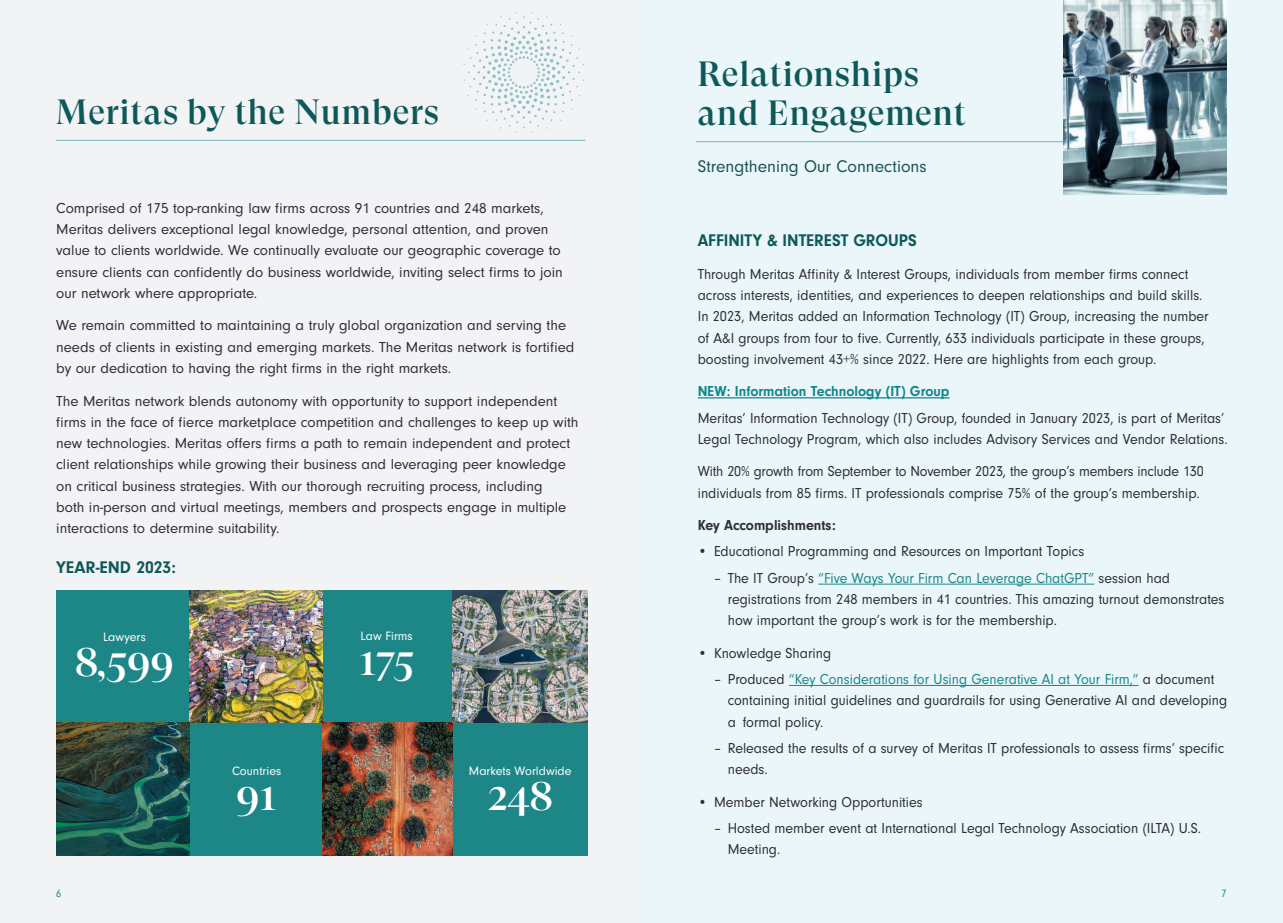
<style>
.page{position:relative;width:1283px;height:923px;background:#fff}
.page>*{position:absolute;margin:0;border:0;box-sizing:border-box;transform-origin:0 0}
.t1{font:500 41.38px "GT Super Display";color:#fff}
.Document_Headline{font:500 35px/38.8px "GT Super Display";letter-spacing:.02em;color:#0e5958}
.t2{font:17.5px "Neuzeit Gro";color:#185353}
.t3{font:700 17.5px "Neuzeit Gro";color:#0e5958;scale:.95 1}
.t4{font:700 17.5px "Neuzeit Gro";color:#0e5958}
.t5{font:15px/21.2px "Neuzeit Gro";color:#2f2f31;scale:.95 1}
.t6{font:15px/21.2px "Neuzeit Gro";color:#2f2f31}
.t7{font:15px/21.2px "Neuzeit Gro";color:#2f2f31;scale:.94 1}
.t8{font:700 15px "Neuzeit Gro";color:#12868b;scale:.95 1}
.t9{font:700 15px "Neuzeit Gro";color:#2f2f31;scale:.95 1}
.t10{font:12.62px "Neuzeit Gro";color:#fff}
.Document_Caption{font:11.25px "Neuzeit Gro";color:#12868b;scale:.9 1}
.s1{color:#1c8889}
</style>
<div class="page">
<div style="left:0;top:0;width:641px;height:922px;background:#f2f3f4"></div>
<div style="left:641px;top:0;width:641px;height:922px;background:#eaf6fa"></div>
<hr style="left:56px;top:140px;width:529px;height:1px;background:#8abfc6">
<div style="left:56px;top:590px;width:531px;height:265px;background:#1d8787"></div>
<img style="left:190px;top:590px;width:133px;height:132px">
<img style="left:56px;top:722px;width:134px;height:133px">
<img style="left:323px;top:722px;width:129px;height:133px">
<img style="left:452px;top:590px;width:135px;height:132px">
<svg style="left:463px;top:12px;width:121px;height:121px"></svg>
<hr style="left:696px;top:141px;width:530px;height:1px;background:#8abfc6">
<hr style="left:698px;top:397px;width:251px;height:1px;background:#12868b">
<hr style="left:818px;top:583px;width:276px;height:1px;background:#1c8889">
<hr style="left:789px;top:685px;width:349px;height:1px;background:#1c8889">
<img style="left:1063px;top:0;width:163px;height:195px">
<p class="Document_Headline" style="left:56px;top:94px;width:385px">Meritas by the Numbers</p>
<p class="t6" style="left:56px;top:198px;width:508px">Comprised of 175 top-ranking law firms across 91 countries and 248 markets, Meritas delivers exceptional legal knowledge, personal attention, and proven value to clients worldwide. We continually evaluate our geographic coverage to ensure clients can confidently do business worldwide, inviting select firms to join our network where appropriate.</p>
<p class="t6" style="left:56px;top:315px;width:519px">We remain committed to maintaining a truly global organization and serving the needs of clients in existing and emerging markets. The Meritas network is fortified by our dedication to having the right firms in the right markets.</p>
<p class="t6" style="left:56px;top:390px;width:524px">The Meritas network blends autonomy with opportunity to support independent firms in the face of fierce marketplace competition and challenges to keep up with new technologies. Meritas offers firms a path to remain independent and protect client relationships while growing their business and leveraging peer knowledge on critical business strategies. With our thorough recruiting process, including<br>both in-person and virtual meetings, members and prospects engage in multiple interactions to determine suitability.</p>
<p class="t4" style="left:56px;top:558px;width:121px">YEAR-END 2023:</p>
<p class="t10" style="left:103px;top:629px;width:44px">Lawyers</p>
<p class="t1" style="left:75px;top:639px;width:100px">8,599</p>
<p class="t10" style="left:232px;top:764px;width:51px">Countries</p>
<p class="t1" style="left:236px;top:774px;width:42px">91</p>
<p class="t10" style="left:360px;top:629px;width:54px">Law Firms</p>
<p class="t1" style="left:359px;top:639px;width:56px">175</p>
<p class="t10" style="left:469px;top:764px;width:104px">Markets Worldwide</p>
<p class="t1" style="left:487px;top:774px;width:67px">248</p>
<p class="Document_Headline" style="left:697px;top:56px;width:270px">Relationships and Engagement</p>
<p class="t2" style="left:698px;top:156px;width:230px">Strengthening Our Connections</p>
<p class="t3" style="left:698px;top:231px;width:232px">AFFINITY &amp; INTEREST GROUPS</p>
<p class="t5" style="left:698px;top:263px;width:539px">Through Meritas Affinity &amp; Interest Groups, individuals from member firms connect across interests, identities, and experiences to deepen relationships and build skills.<br>In 2023, Meritas added an Information Technology (IT) Group, increasing the number of A&amp;I groups from four to five. Currently, 633 individuals participate in these groups, boosting involvement 43+% since 2022. Here are highlights from each group.</p>
<p class="t8" style="left:698px;top:383px;width:266px">NEW: Information Technology (IT) Group</p>
<p class="t5" style="left:698px;top:407px;width:559px">Meritas’ Information Technology (IT) Group, founded in January 2023, is part of Meritas’<br>Legal Technology Program, which also includes Advisory Services and Vendor Relations.</p>
<p class="t7" style="left:698px;top:461px;width:540px">With 20% growth from September to November 2023, the group’s members include 130 individuals from 85 firms. IT professionals comprise 75% of the group’s membership.</p>
<p class="t9" style="left:698px;top:517px;width:147px">Key Accomplishments:</p>
<p class="t5" style="left:698px;top:541px;width:408px">• Educational Programming and Resources on Important Topics</p>
<p class="t5" style="left:727px;top:567px;width:524px;text-indent:-14px">– The IT Group’s <span class="s1">“Five Ways Your Firm Can Leverage ChatGPT”</span> session had registrations from 248 members in 41 countries. This amazing turnout demonstrates how important the group’s work is for the membership.</p>
<p class="t5" style="left:698px;top:642px;width:142px">• Knowledge Sharing</p>
<p class="t5" style="left:727px;top:668px;width:527px;text-indent:-14px">– Produced <span class="s1">“Key Considerations for Using Generative AI at Your Firm,”</span> a document containing initial guidelines and guardrails for using Generative AI and developing a formal policy.</p>
<p class="t5" style="left:728px;top:737px;width:524px;text-indent:-14px">– Released the results of a survey of Meritas IT professionals to assess firms’ specific needs.</p>
<p class="t5" style="left:698px;top:791px;width:238px">• Member Networking Opportunities</p>
<p class="t5" style="left:728px;top:817px;width:500px;text-indent:-14px">– Hosted member event at International Legal Technology Association (ILTA) U.S.<br>Meeting.</p>
<p class="Document_Caption" style="left:56px;top:886px;width:7px">6</p>
<p class="Document_Caption" style="left:1221px;top:886px;width:7px">7</p>
</div>
